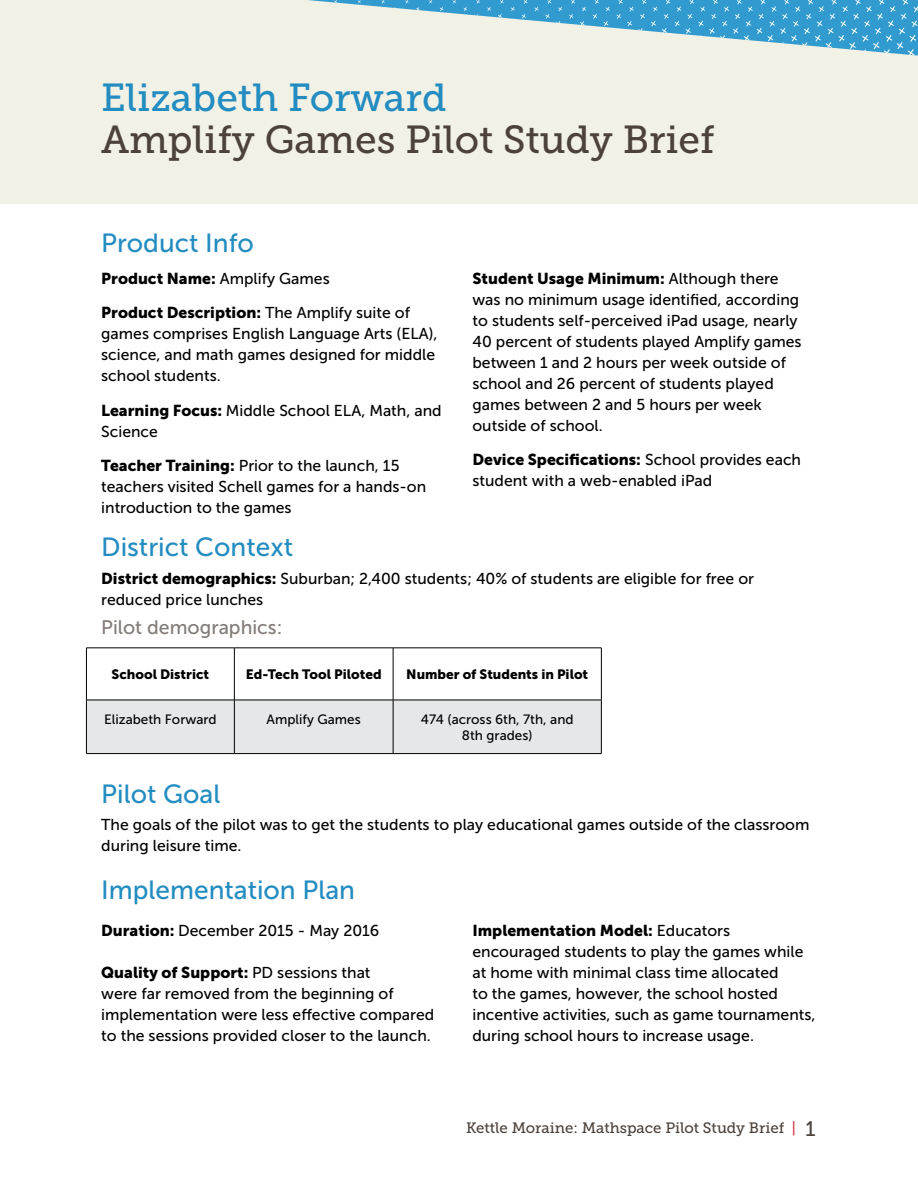
<style>
.page{position:relative;width:918px;height:1188px;background:#fff}
.page>*{position:absolute;margin:0;border:0;box-sizing:border-box;transform-origin:0 0}
.t1{font:39px "Museo Slab 500";color:#4c423c}
.t2{font:39px "Museo Slab 500";color:#238cc0}
.t3{font:26.25px "Museo Sans 500";color:#238cc0}
.t4{font:19.5px "Museo Sans 500";color:#827b77}
.t5{font:15.75px/21px "Museo Sans 500";color:#000}
.t6{font:15.75px/34.5px "Museo Sans 900";color:#000}
.t7{font:15px "Museo Slab 500";color:#4c423c}
.t8{font:13.5px/16.5px "Museo Sans 500";color:#000;text-align:center}
.t9{font:13.5px "Museo Sans 900";color:#000}
.s1{font-family:"Museo Sans 500"}
.s2{font-family:"Museo Sans 900"}
.s3{color:#dc3348}
.s4{font-size:21px}
</style>
<div class="page">
<div style="left:0;top:0;width:918px;height:203px;background:#f1f1e6"></div>
<div style="left:87px;top:701px;width:514px;height:52px;background:#e6e7e8"></div>
<hr style="left:86px;top:700px;width:148px;height:1px;background:#000">
<hr style="left:234px;top:700px;width:159px;height:1px;background:#000">
<hr style="left:393px;top:700px;width:209px;height:1px;background:#000">
<hr style="left:86px;top:753px;width:148px;height:1px;background:#000">
<hr style="left:234px;top:753px;width:159px;height:1px;background:#000">
<hr style="left:393px;top:753px;width:209px;height:1px;background:#000">
<hr style="left:86px;top:648px;width:148px;height:1px;background:#000">
<hr style="left:86px;top:648px;width:1px;height:52px;background:#000">
<hr style="left:234px;top:648px;width:159px;height:1px;background:#000">
<hr style="left:234px;top:648px;width:1px;height:52px;background:#000">
<hr style="left:393px;top:648px;width:209px;height:1px;background:#000">
<hr style="left:393px;top:648px;width:1px;height:52px;background:#000">
<hr style="left:601px;top:648px;width:1px;height:52px;background:#000">
<hr style="left:86px;top:700px;width:1px;height:53px;background:#000">
<hr style="left:234px;top:700px;width:1px;height:53px;background:#000">
<hr style="left:393px;top:700px;width:1px;height:53px;background:#000">
<hr style="left:601px;top:700px;width:1px;height:53px;background:#000">
<svg style="left:308px;top:0;width:610px;height:56px"></svg>
<h1 class="t2" style="left:101px;top:76px;width:347px">Elizabeth Forward</h1>
<h1 class="t1" style="left:101px;top:118px;width:615px">Amplify Games Pilot Study Brief</h1>
<h2 class="t3" style="left:101px;top:229px;width:154px">Product Info</h2>
<p class="t6" style="left:101px;top:261px;width:310px">Product Name: <span class="s1">Amplify Games<br></span>Product Description: <span class="s1">The Amplify suite of</span></p>
<p class="t5" style="left:101px;top:324px;width:338px">games comprises English Language Arts (ELA), science, and math games designed for middle school students.</p>
<p class="t5" style="left:101px;top:400px;width:342px"><span class="s2">Learning Focus:</span> Middle School ELA, Math, and<br>Science</p>
<p class="t5" style="left:101px;top:456px;width:327px"><span class="s2">Teacher Training:</span> Prior to the launch, 15 teachers visited Schell games for a hands-on introduction to the games</p>
<p class="t6" style="left:472px;top:261px;width:308px">Student Usage Minimum: <span class="s1">Although there</span></p>
<p class="t5" style="left:472px;top:289px;width:331px">was no minimum usage identified, according to students self-perceived iPad usage, nearly 40 percent of students played Amplify games between 1 and 2 hours per week outside of school and 26 percent of students played games between 2 and 5 hours per week outside of school.</p>
<p class="t6" style="left:472px;top:443px;width:330px">Device Specifications: <span class="s1">School provides each</span></p>
<p class="t5" style="left:472px;top:471px;width:241px">student with a web-enabled iPad</p>
<h2 class="t3" style="left:101px;top:533px;width:193px">District Context</h2>
<p class="t5" style="left:101px;top:568px;width:654px"><span class="s2">District demographics:</span> Suburban; 2,400 students; 40% of students are eligible for free or reduced price lunches</p>
<p class="t4" style="left:101px;top:617px;width:183px">Pilot demographics:</p>
<p class="t9" style="left:112px;top:667px;width:99px">School District</p>
<p class="t9" style="left:246px;top:667px;width:137px">Ed-Tech Tool Piloted</p>
<p class="t9" style="left:406px;top:667px;width:183px">Number of Students in Pilot</p>
<p class="t8" style="left:104px;top:711px;width:114px">Elizabeth Forward</p>
<p class="t8" style="left:267px;top:711px;width:96px">Amplify Games</p>
<p class="t8" style="left:421px;top:711px;width:154px">474 (across 6th, 7th, and<br>8th grades)</p>
<h2 class="t3" style="left:101px;top:779px;width:121px">Pilot Goal</h2>
<p class="t5" style="left:101px;top:815px;width:710px">The goals of the pilot was to get the students to play educational games outside of the classroom during leisure time.</p>
<h2 class="t3" style="left:101px;top:875px;width:255px">Implementation Plan</h2>
<p class="t5" style="left:101px;top:920px;width:280px"><span class="s2">Duration:</span> December 2015 - May 2016</p>
<p class="t6" style="left:101px;top:955px;width:271px">Quality of Support: <span class="s1">PD sessions that</span></p>
<p class="t5" style="left:101px;top:983px;width:335px">were far removed from the beginning of implementation were less effective compared to the sessions provided closer to the launch.</p>
<p class="t6" style="left:472px;top:913px;width:259px">Implementation Model: <span class="s1">Educators</span></p>
<p class="t5" style="left:472px;top:941px;width:345px">encouraged students to play the games while at home with minimal class time allocated<br>to the games, however, the school hosted incentive activities, such as game tournaments, during school hours to increase usage.</p>
<p class="t7" style="left:466px;top:1119px;width:351px">Kettle Moraine: Mathspace Pilot Study Brief <span class="s3">|</span> <span class="s4">1</span></p>
</div>
